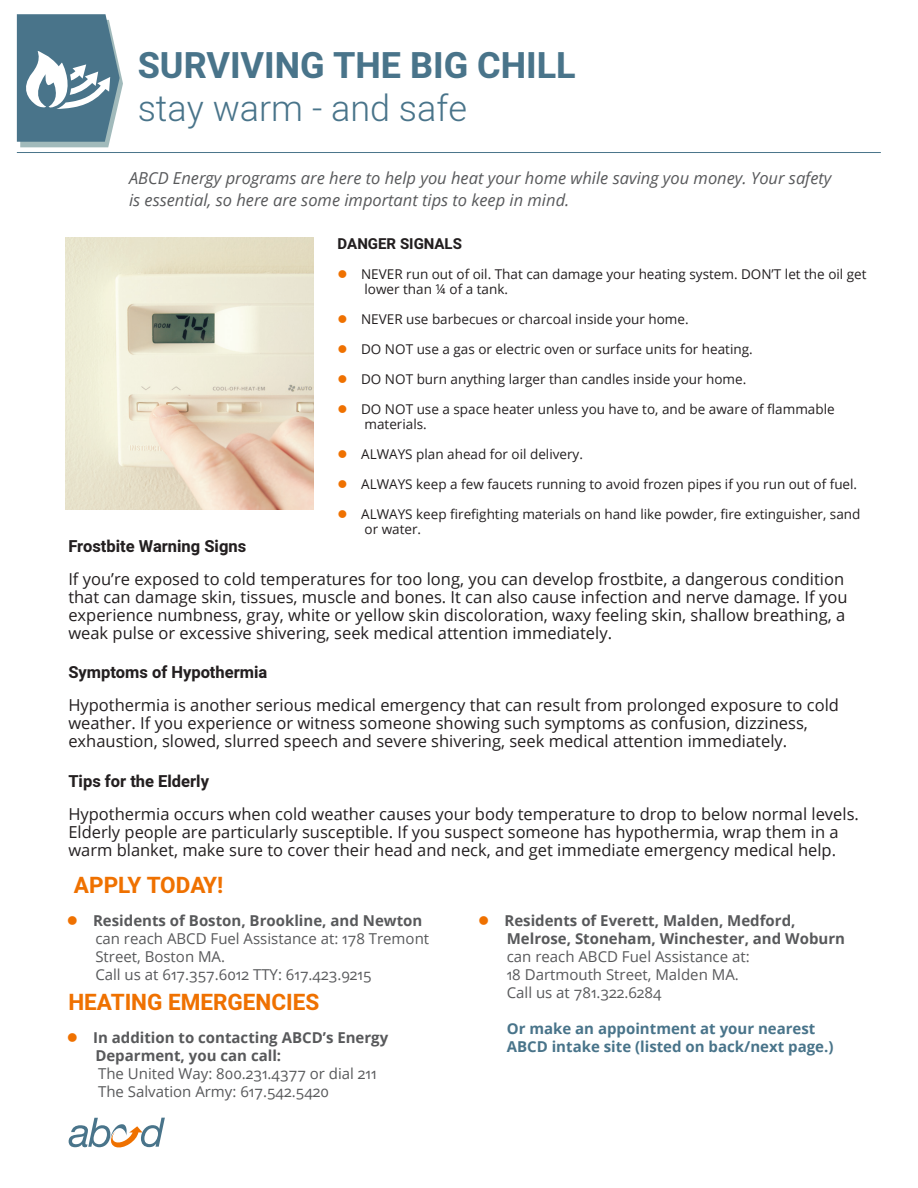
<style>
.page{position:relative;width:918px;height:1188px;background:#fff}
.page>*{position:absolute;margin:0;border:0;box-sizing:border-box;transform-origin:0 0}
.t1{font:700 36px "Heebo";color:#49748a}
.t2{font:300 36px "Heebo";color:#49748a}
.t3{font:700 22.5px "Heebo";color:#ef7100}
.t4{font:16.5px/18px "Open Sans";color:#231f20}
.t5{font:italic 16.5px/22.5px "Open Sans";color:#58595b}
.t6{font:700 16.5px "Heebo";color:#231f20}
.t7{font:15px/18px "Open Sans";color:#58595b}
.t8{font:700 15px/18px "Open Sans";color:#58595b}
.t9{font:700 15px/18px "Open Sans";color:#49748a}
.t10{font:700 15px "Heebo";color:#231f20}
.t11{font:13.5px/15px "Open Sans";color:#231f20}
.s1{color:#ef7100}
.s2{font-weight:700}
</style>
<div class="page">
<svg style="left:17px;top:14px;width:106px;height:133px"></svg>
<hr style="left:17px;top:152px;width:864px;height:1px;background:#49748a">
<svg style="left:69px;top:1118px;width:96px;height:30px"></svg>
<img style="left:66px;top:237px;width:247px;height:272px">
<h1 class="t1" style="left:138px;top:40px;width:440px">SURVIVING THE BIG CHILL</h1>
<h1 class="t2" style="left:138px;top:83px;width:331px">stay warm - and safe</h1>
<p class="t5" style="left:129px;top:166px;width:704px">ABCD Energy programs are here to help you heat your home while saving you money. Your safety is essential, so here are some important tips to keep in mind.</p>
<p class="t10" style="left:338px;top:233px;width:126px">DANGER SIGNALS</p>
<p class="t11" style="left:365px;top:266px;width:504px;text-indent:-27px"><span class="s1">●</span> NEVER run out of oil. That can damage your heating system. DON’T let the oil get lower than ¼ of a tank.</p>
<p class="t11" style="left:338px;top:311px;width:353px"><span class="s1">●</span> NEVER use barbecues or charcoal inside your home.</p>
<p class="t11" style="left:338px;top:341px;width:417px"><span class="s1">●</span> DO NOT use a gas or electric oven or surface units for heating.</p>
<p class="t11" style="left:338px;top:371px;width:410px"><span class="s1">●</span> DO NOT burn anything larger than candles inside your home.</p>
<p class="t11" style="left:365px;top:401px;width:472px;text-indent:-27px"><span class="s1">●</span> DO NOT use a space heater unless you have to, and be aware of flammable materials.</p>
<p class="t11" style="left:338px;top:446px;width:247px"><span class="s1">●</span> ALWAYS plan ahead for oil delivery.</p>
<p class="t11" style="left:338px;top:476px;width:521px"><span class="s1">●</span> ALWAYS keep a few faucets running to avoid frozen pipes if you run out of fuel.</p>
<p class="t11" style="left:365px;top:506px;width:497px;text-indent:-27px"><span class="s1">●</span> ALWAYS keep firefighting materials on hand like powder, fire extinguisher, sand or water.</p>
<p class="t6" style="left:68px;top:534px;width:179px">Frostbite Warning Signs</p>
<p class="t4" style="left:68px;top:569px;width:781px">If you’re exposed to cold temperatures for too long, you can develop frostbite, a dangerous condition that can damage skin, tissues, muscle and bones. It can also cause infection and nerve damage. If you experience numbness, gray, white or yellow skin discoloration, waxy feeling skin, shallow breathing, a weak pulse or excessive shivering, seek medical attention immediately.</p>
<p class="t6" style="left:68px;top:661px;width:200px">Symptoms of Hypothermia</p>
<p class="t4" style="left:68px;top:696px;width:772px">Hypothermia is another serious medical emergency that can result from prolonged exposure to cold weather. If you experience or witness someone showing such symptoms as confusion, dizziness, exhaustion, slowed, slurred speech and severe shivering, seek medical attention immediately.</p>
<p class="t6" style="left:68px;top:770px;width:142px">Tips for the Elderly</p>
<p class="t4" style="left:68px;top:805px;width:792px">Hypothermia occurs when cold weather causes your body temperature to drop to below normal levels.<br>Elderly people are particularly susceptible. If you suspect someone has hypothermia, wrap them in a warm blanket, make sure to cover their head and neck, and get immediate emergency medical help.</p>
<h2 class="t3" style="left:74px;top:870px;width:151px">APPLY TODAY!</h2>
<p class="t7" style="left:95px;top:911px;width:335px;text-indent:-28px"><span class="s1">●</span> <span class="s2">Residents of Boston, Brookline, and Newton </span>can reach ABCD Fuel Assistance at: 178 Tremont Street, Boston MA.<br>Call us at 617.357.6012 TTY: 617.423.9215</p>
<p class="t8" style="left:507px;top:911px;width:340px;text-indent:-28px"><span class="s1">●</span> Residents of Everett, Malden, Medford,<br>Melrose, Stoneham, Winchester, and Woburn</p>
<p class="t7" style="left:507px;top:947px;width:244px">can reach ABCD Fuel Assistance at:<br>18 Dartmouth Street, Malden MA.<br>Call us at 781.322.6284</p>
<p class="t9" style="left:507px;top:1019px;width:328px">Or make an appointment at your nearest<br>ABCD intake site (listed on back/next page.)</p>
<h2 class="t3" style="left:68px;top:986px;width:252px">HEATING EMERGENCIES</h2>
<p class="t8" style="left:95px;top:1028px;width:294px;text-indent:-28px"><span class="s1">●</span> In addition to contacting ABCD’s Energy<br>Deparment, you can call:</p>
<p class="t7" style="left:98px;top:1064px;width:280px">The United Way: 800.231.4377 or dial 211<br>The Salvation Army: 617.542.5420</p>
</div>
